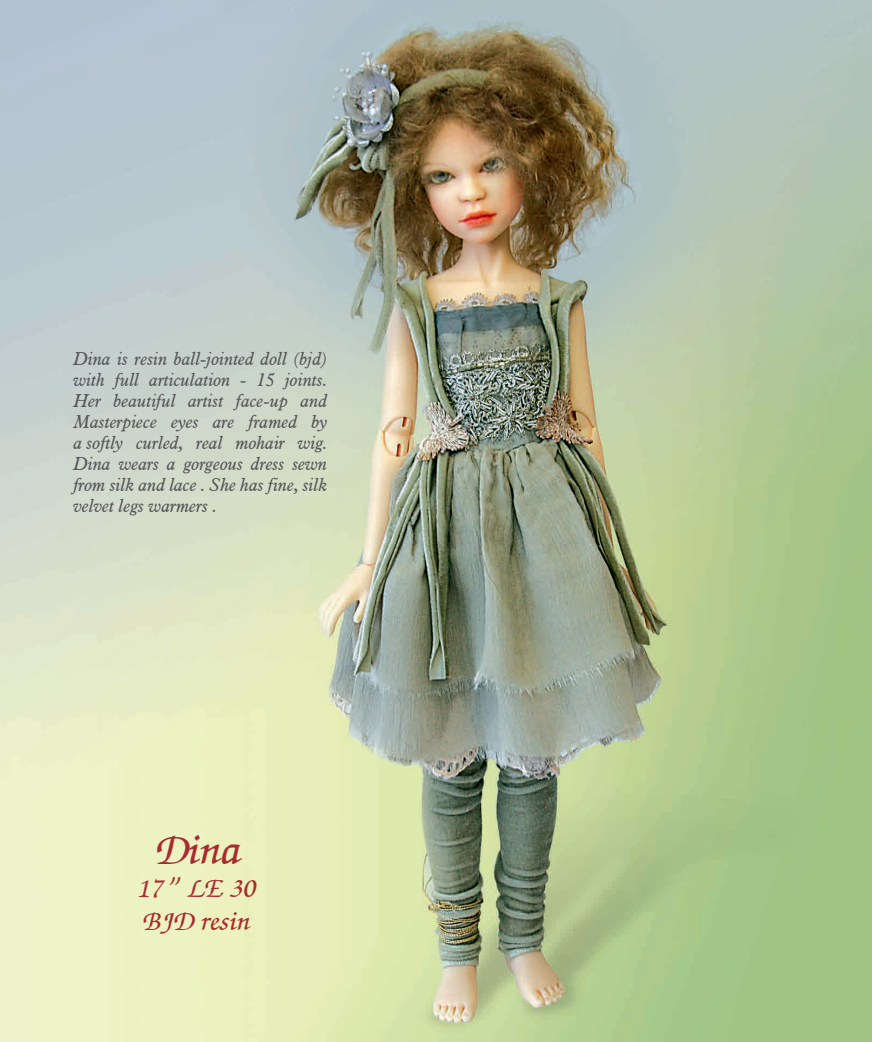
<style>
.page{position:relative;width:872px;height:1042px;background:#fff}
.page>*{position:absolute;margin:0;border:0;box-sizing:border-box;transform-origin:0 0}
.t1{font:48px "Zapf Chancery Pl";color:#a72b30}
.t2{font:30px/33px "Zapf Chancery Pl";color:#a72b30;text-align:right}
.t3{font:18px/21px "Aldine 721 AT Italic";color:#57585a;text-align:justify}
</style>
<div class="page">
<img style="left:0;top:0;width:871px;height:1041px">
<p class="t3" style="left:74px;top:348px;width:255px">Dina is resin ball-jointed doll (bjd) with full articulation - 15 joints.<br>Her beautiful artist face-up and Masterpiece eyes are framed by a softly curled, real mohair wig.<br>Dina wears a gorgeous dress sewn from silk and lace . She has fine, silk velvet legs warmers .</p>
<h1 class="t1" style="left:153px;top:825px;width:86px">Dina</h1>
<h2 class="t2" style="left:136px;top:872px;width:28px">17</h2>
<h2 class="t2" style="left:169px;top:857px;width:13px">,,</h2>
<h2 class="t2" style="left:142px;top:872px;width:114px">LE 30<br>BJD resin</h2>
</div>
